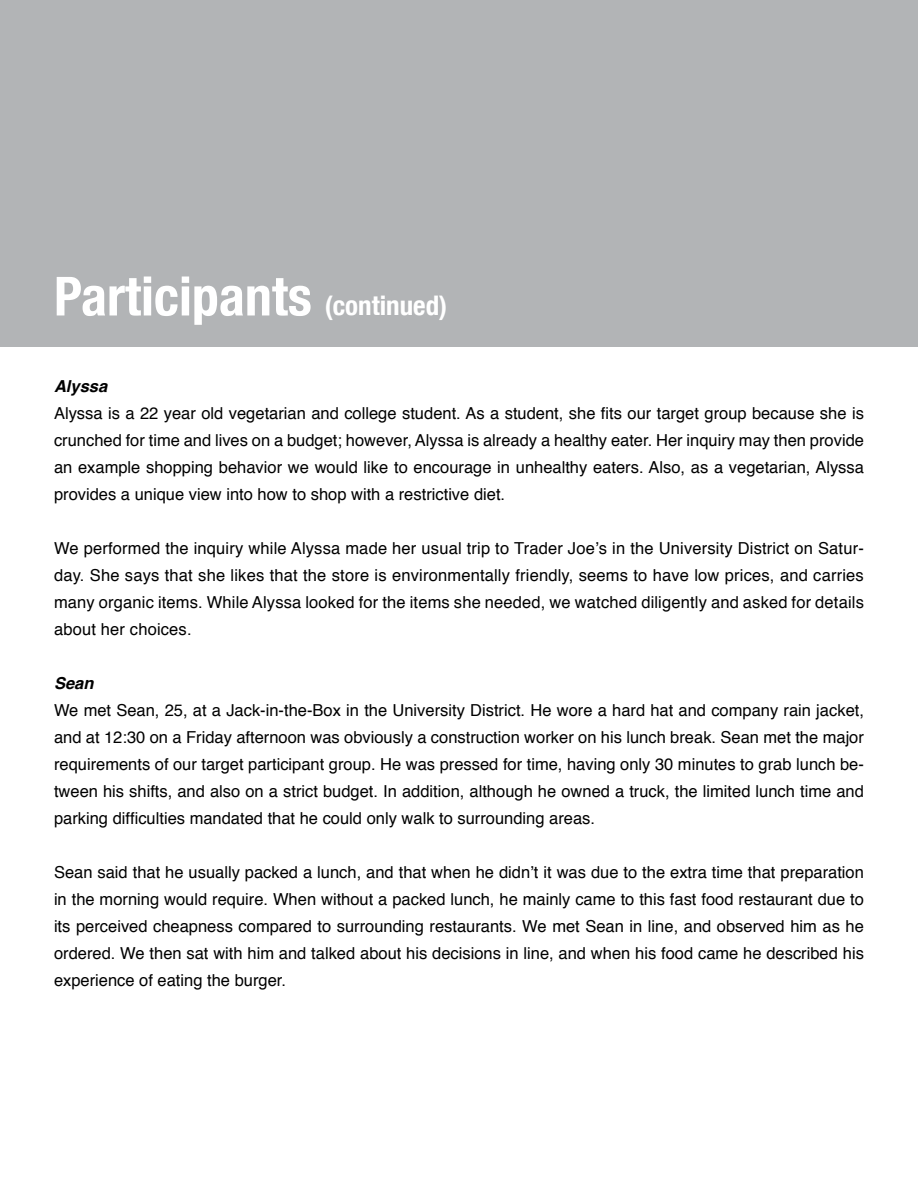
<style>
.page{position:relative;width:918px;height:1188px;background:#fff}
.page>*{position:absolute;margin:0;border:0;box-sizing:border-box;transform-origin:0 0}
.t1{font:700 condensed 54px "Helvetica Neue";color:#fff}
.t2{font:16.5px/27px "Helvetica";color:#000;text-align:justify}
.t3{font:italic 700 16.5px "Helvetica";color:#000}
.s1{font-size:27px}
</style>
<div class="page">
<div style="left:0;top:0;width:918px;height:346px;background:#b2b4b6"></div>
<h1 class="t1" style="left:54px;top:264px;width:395px">Participants <span class="s1">(continued)</span></h1>
<p class="t3" style="left:54px;top:373px;width:55px">Alyssa</p>
<p class="t2" style="left:54px;top:401px;width:812px">Alyssa is a 22 year old vegetarian and college student. As a student, she fits our target group because she is crunched for time and lives on a budget; however, Alyssa is already a healthy eater. Her inquiry may then provide an example shopping behavior we would like to encourage in unhealthy eaters. Also, as a vegetarian, Alyssa provides a unique view into how to shop with a restrictive diet.</p>
<p class="t2" style="left:54px;top:536px;width:811px">We performed the inquiry while Alyssa made her usual trip to Trader Joe’s in the University District on Satur&shy;day. She says that she likes that the store is environmentally friendly, seems to have low prices, and carries many organic items. While Alyssa looked for the items she needed, we watched diligently and asked for details about her choices.</p>
<p class="t3" style="left:54px;top:670px;width:41px">Sean</p>
<p class="t2" style="left:54px;top:698px;width:812px">We met Sean, 25, at a Jack-in-the-Box in the University District. He wore a hard hat and company rain jacket, and at 12:30 on a Friday afternoon was obviously a construction worker on his lunch break. Sean met the major requirements of our target participant group. He was pressed for time, having only 30 minutes to grab lunch be&shy;tween his shifts, and also on a strict budget. In addition, although he owned a truck, the limited lunch time and parking difficulties mandated that he could only walk to surrounding areas.</p>
<p class="t2" style="left:54px;top:860px;width:811px">Sean said that he usually packed a lunch, and that when he didn’t it was due to the extra time that preparation in the morning would require. When without a packed lunch, he mainly came to this fast food restaurant due to its perceived cheapness compared to surrounding restaurants. We met Sean in line, and observed him as he ordered. We then sat with him and talked about his decisions in line, and when his food came he described his experience of eating the burger.</p>
</div>
